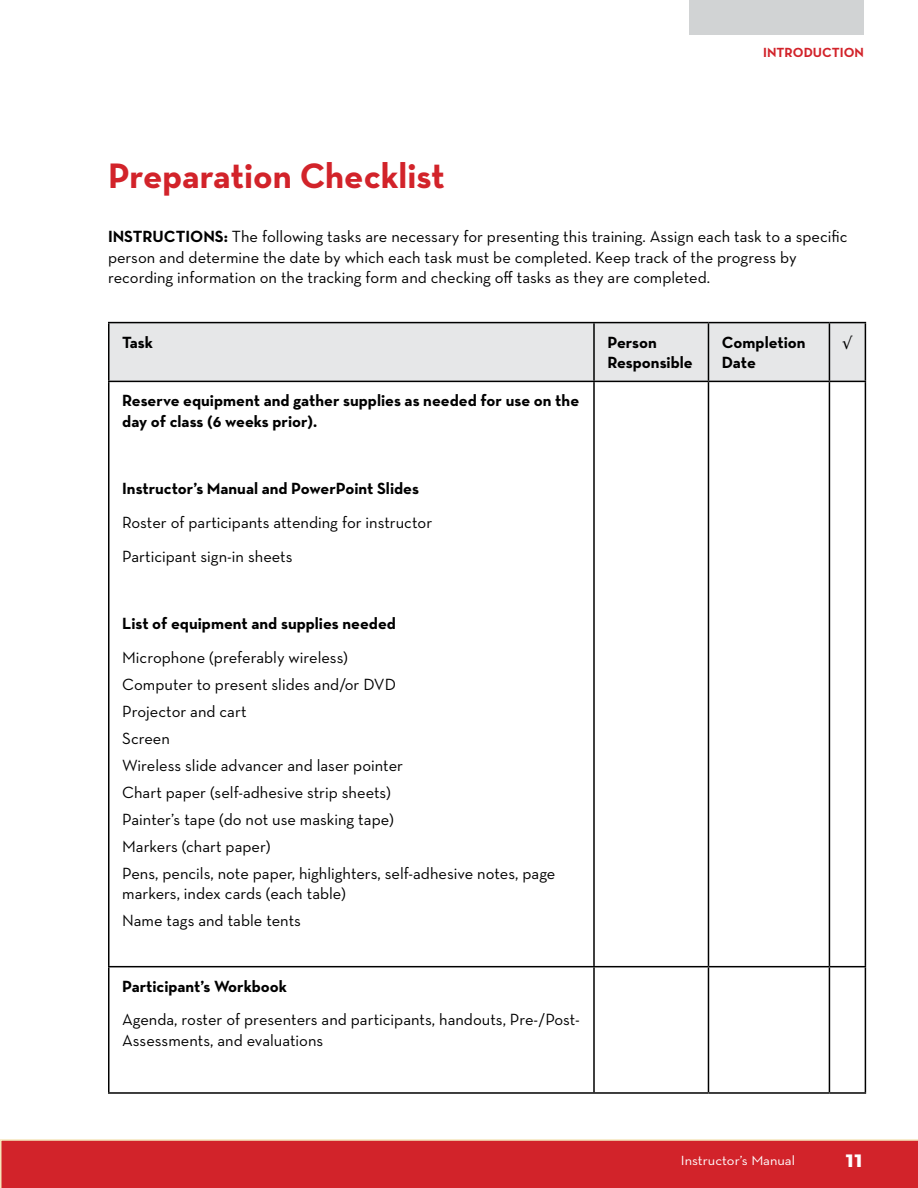
<style>
.page{position:relative;width:918px;height:1188px;background:#fff}
.page>*{position:absolute;margin:0;border:0;box-sizing:border-box;transform-origin:0 0}
.glossary_entry{font:700 36px "Neutra Text";color:#d2232a}
.t1{font:700 24px "Neutra Text";color:#fff;scale:1.07 1}
.body_copy{font:16.5px/20.2px "Neutra Text";color:#000}
.first_graph{font:16.5px/20.2px "Neutra Text";color:#000}
.body_copy-2{font:700 16.5px/20.2px "Neutra Text";color:#000}
.t2{font:13.5px "Neutra Text";color:#fff;scale:1.07 1}
.t3{font:700 13.5px "Neutra Text";color:#d2232a}
.s1{font-weight:700}
</style>
<div class="page">
<div style="left:0;top:1139px;width:918px;height:49px;background:#d2232a"></div>
<div style="left:689px;top:0;width:175px;height:35px;background:#d1d3d4"></div>
<div style="left:110px;top:323px;width:755px;height:58px;background:#e6e7e8"></div>
<hr style="left:108px;top:322px;width:486px;height:1px;background:#000">
<hr style="left:108px;top:323px;width:2px;height:58px;background:#000">
<hr style="left:594px;top:322px;width:114px;height:1px;background:#000">
<hr style="left:593px;top:323px;width:2px;height:58px;background:#000">
<hr style="left:708px;top:322px;width:121px;height:1px;background:#000">
<hr style="left:708px;top:323px;width:1px;height:58px;background:#000">
<hr style="left:829px;top:322px;width:37px;height:1px;background:#000">
<hr style="left:829px;top:323px;width:1px;height:58px;background:#000">
<hr style="left:865px;top:323px;width:1px;height:58px;background:#000">
<hr style="left:108px;top:381px;width:486px;height:1px;background:#000">
<hr style="left:108px;top:382px;width:2px;height:584px;background:#000">
<hr style="left:594px;top:381px;width:114px;height:1px;background:#000">
<hr style="left:593px;top:382px;width:2px;height:584px;background:#000">
<hr style="left:708px;top:381px;width:121px;height:1px;background:#000">
<hr style="left:708px;top:382px;width:1px;height:584px;background:#000">
<hr style="left:829px;top:381px;width:37px;height:1px;background:#000">
<hr style="left:829px;top:382px;width:1px;height:584px;background:#000">
<hr style="left:865px;top:382px;width:1px;height:584px;background:#000">
<hr style="left:108px;top:966px;width:486px;height:1px;background:#000">
<hr style="left:108px;top:967px;width:2px;height:125px;background:#000">
<hr style="left:594px;top:966px;width:114px;height:1px;background:#000">
<hr style="left:593px;top:967px;width:2px;height:125px;background:#000">
<hr style="left:708px;top:966px;width:121px;height:1px;background:#000">
<hr style="left:708px;top:967px;width:1px;height:125px;background:#000">
<hr style="left:829px;top:966px;width:37px;height:1px;background:#000">
<hr style="left:829px;top:967px;width:1px;height:125px;background:#000">
<hr style="left:865px;top:967px;width:1px;height:125px;background:#000">
<hr style="left:108px;top:1092px;width:486px;height:2px;background:#000">
<hr style="left:594px;top:1092px;width:114px;height:2px;background:#000">
<hr style="left:708px;top:1092px;width:121px;height:2px;background:#000">
<hr style="left:829px;top:1092px;width:37px;height:2px;background:#000">
<svg style="left:843px;top:335px;width:10px;height:14px"></svg>
<p class="t3" style="left:763px;top:44px;width:102px">INTRODUCTION</p>
<p class="glossary_entry" style="left:108px;top:154px;width:338px">Preparation Checklist</p>
<p class="first_graph" style="left:108px;top:226px;width:741px"><span class="s1">INSTRUCTIONS:</span> The following tasks are necessary for presenting this training. Assign each task to a specific person and determine the date by which each task must be completed. Keep track of the progress by recording information on the tracking form and checking off tasks as they are completed.</p>
<p class="body_copy-2" style="left:122px;top:332px;width:32px">Task</p>
<p class="body_copy-2" style="left:608px;top:332px;width:87px">Person<br>Responsible</p>
<p class="body_copy-2" style="left:722px;top:332px;width:85px">Completion<br>Date</p>
<p class="body_copy-2" style="left:122px;top:390px;width:458px">Reserve equipment and gather supplies as needed for use on the day of class (6 weeks prior).</p>
<p class="body_copy-2" style="left:122px;top:478px;width:298px">Instructor’s Manual and PowerPoint Slides</p>
<p class="body_copy" style="left:122px;top:512px;width:312px">Roster of participants attending for instructor</p>
<p class="body_copy" style="left:122px;top:546px;width:172px">Participant sign-in sheets</p>
<p class="body_copy-2" style="left:122px;top:613px;width:275px">List of equipment and supplies needed</p>
<p class="body_copy" style="left:122px;top:647px;width:227px">Microphone (preferably wireless)</p>
<p class="body_copy" style="left:122px;top:674px;width:275px">Computer to present slides and/or DVD</p>
<p class="body_copy" style="left:122px;top:701px;width:126px">Projector and cart</p>
<p class="body_copy" style="left:122px;top:728px;width:49px">Screen</p>
<p class="body_copy" style="left:122px;top:755px;width:282px">Wireless slide advancer and laser pointer</p>
<p class="body_copy" style="left:122px;top:782px;width:270px">Chart paper (self-adhesive strip sheets)</p>
<p class="body_copy" style="left:122px;top:809px;width:273px">Painter’s tape (do not use masking tape)</p>
<p class="body_copy" style="left:122px;top:836px;width:150px">Markers (chart paper)</p>
<p class="body_copy" style="left:122px;top:863px;width:435px">Pens, pencils, note paper, highlighters, self-adhesive notes, page markers, index cards (each table)</p>
<p class="body_copy" style="left:122px;top:910px;width:180px">Name tags and table tents</p>
<p class="body_copy-2" style="left:122px;top:976px;width:166px">Participant’s Workbook</p>
<p class="body_copy" style="left:122px;top:1009px;width:459px">Agenda, roster of presenters and participants, handouts, Pre-/Post-<br>Assessments, and evaluations</p>
<p class="t2" style="left:681px;top:1152px;width:108px">Instructor’s Manual</p>
<h2 class="t1" style="left:846px;top:1143px;width:17px">11</h2>
</div>
